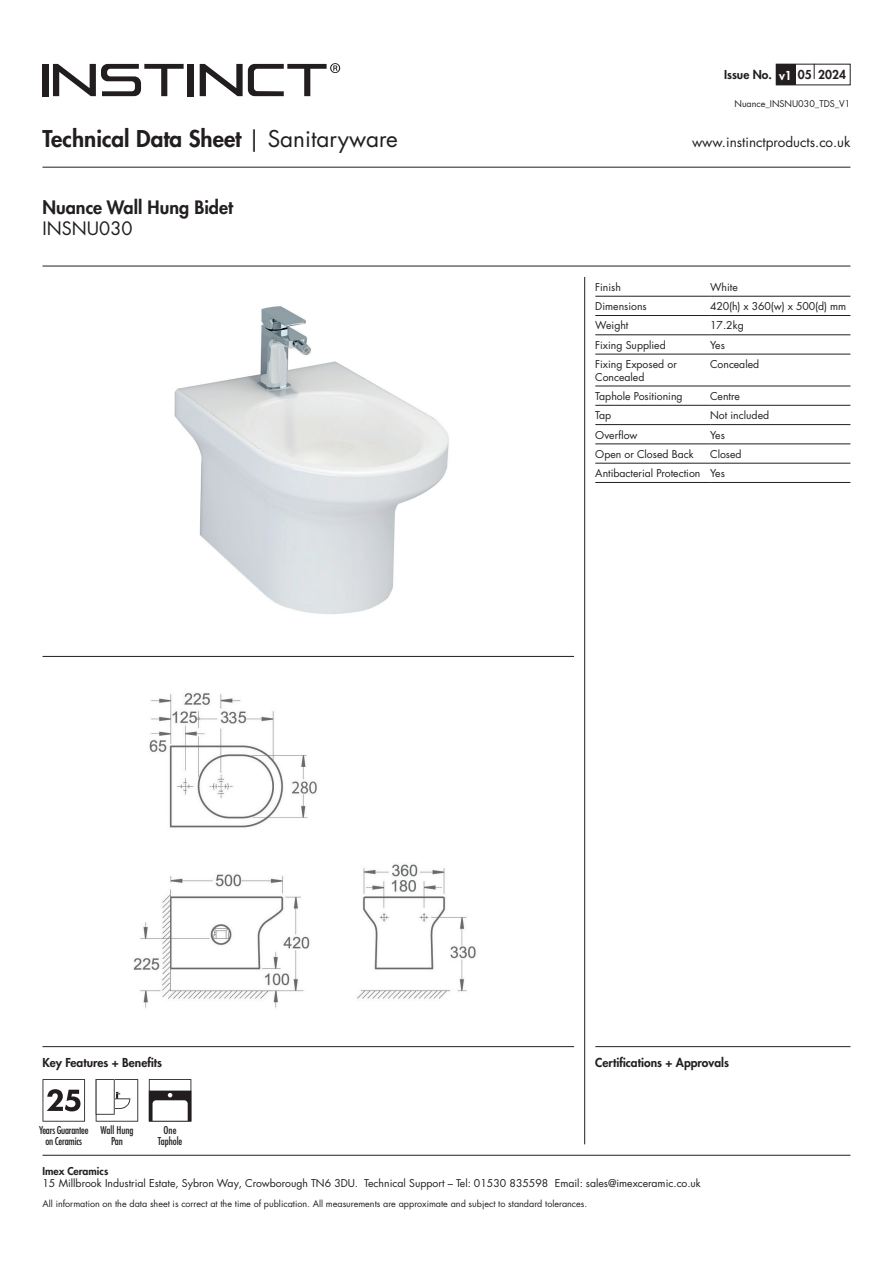
<style>
.page{position:relative;width:893px;height:1263px;background:#fff}
.page>*{position:absolute;margin:0;border:0;box-sizing:border-box;transform-origin:0 0}
.t1{font:800 22.5px "Futura LT Pro";color:#221e1f}
.t2{font:800 18px "Futura LT Pro";color:#231f20}
.t3{font:18px "Futura LT Pro";color:#231f20}
.t4{font:13.5px "Futura LT Pro";color:#221e1f}
.t5{font:800 12px "Futura LT Pro";color:#231f20}
.t6{font:10.5px/12.6px "Futura LT Pro";color:#231f20}
.t7{font:500 condensed 10.5px/10.5px "Futura LT Pro";letter-spacing:-.01em;color:#231f20;text-align:center}
.t8{font:800 10.5px "Futura LT Pro";color:#231f20}
.t9{font:9px "Futura LT Pro";color:#231f20}
.t10{font:9px "Futura LT Pro";color:#221e1f}
.s1{color:#fff}
.s2{font-weight:400}
</style>
<div class="page">
<div style="left:43px;top:64px;width:6px;height:32px;background:#221e1f"></div>
<div style="left:188px;top:64px;width:6px;height:32px;background:#221e1f"></div>
<svg style="left:200px;top:63px;width:140px;height:33px"></svg>
<svg style="left:53px;top:64px;width:131px;height:32px"></svg>
<div style="left:776px;top:64px;width:19px;height:21px;background:#231f20"></div>
<svg style="left:814px;top:64px;width:1px;height:15px"></svg>
<hr style="left:43px;top:1155px;width:807px;height:1px;background:#221e1f">
<hr style="left:43px;top:1046px;width:531px;height:1px;background:#221e1f">
<hr style="left:595px;top:1046px;width:255px;height:1px;background:#221e1f">
<hr style="left:43px;top:167px;width:807px;height:1px;background:#221e1f">
<hr style="left:43px;top:266px;width:807px;height:1px;background:#221e1f">
<hr style="left:584px;top:277px;width:1px;height:867px;background:#221e1f">
<svg style="left:43px;top:1079px;width:42px;height:42px"></svg>
<svg style="left:96px;top:1079px;width:42px;height:42px"></svg>
<svg style="left:149px;top:1079px;width:42px;height:42px"></svg>
<hr style="left:595px;top:296px;width:115px;height:1px;background:#231f20">
<hr style="left:710px;top:296px;width:140px;height:1px;background:#231f20">
<hr style="left:595px;top:315px;width:115px;height:1px;background:#231f20">
<hr style="left:710px;top:315px;width:140px;height:1px;background:#231f20">
<hr style="left:595px;top:335px;width:115px;height:1px;background:#231f20">
<hr style="left:710px;top:335px;width:140px;height:1px;background:#231f20">
<hr style="left:595px;top:354px;width:115px;height:1px;background:#231f20">
<hr style="left:710px;top:354px;width:140px;height:1px;background:#231f20">
<hr style="left:595px;top:386px;width:115px;height:1px;background:#231f20">
<hr style="left:710px;top:386px;width:140px;height:1px;background:#231f20">
<hr style="left:595px;top:405px;width:115px;height:1px;background:#231f20">
<hr style="left:710px;top:405px;width:140px;height:1px;background:#231f20">
<hr style="left:595px;top:424px;width:115px;height:1px;background:#231f20">
<hr style="left:710px;top:424px;width:140px;height:1px;background:#231f20">
<hr style="left:595px;top:444px;width:115px;height:1px;background:#231f20">
<hr style="left:710px;top:444px;width:140px;height:1px;background:#231f20">
<hr style="left:595px;top:463px;width:115px;height:1px;background:#231f20">
<hr style="left:710px;top:463px;width:140px;height:1px;background:#231f20">
<hr style="left:595px;top:482px;width:115px;height:1px;background:#231f20">
<hr style="left:710px;top:482px;width:140px;height:1px;background:#231f20">
<hr style="left:43px;top:656px;width:531px;height:1px;background:#221e1f">
<img style="left:174px;top:306px;width:275px;height:308px">
<img style="left:133px;top:693px;width:343px;height:315px">
<p class="t5" style="left:724px;top:66px;width:123px">Issue No. <span class="s1">v1</span> 05 2024</p>
<p class="t10" style="left:734px;top:98px;width:117px">Nuance_INSNU030_TDS_V1</p>
<h1 class="t1" style="left:43px;top:122px;width:357px">Technical Data Sheet <span class="s2">| Sanitaryware</span></h1>
<p class="t4" style="left:692px;top:132px;width:160px">www.instinctproducts.co.uk</p>
<h2 class="t2" style="left:43px;top:193px;width:192px">Nuance Wall Hung Bidet</h2>
<h2 class="t3" style="left:43px;top:216px;width:91px">INSNU030</h2>
<p class="t6" style="left:595px;top:281px;width:27px">Finish</p>
<p class="t6" style="left:710px;top:281px;width:29px">White</p>
<p class="t6" style="left:595px;top:300px;width:53px">Dimensions</p>
<p class="t6" style="left:710px;top:300px;width:137px">420(h) x 360(w) x 500(d) mm</p>
<p class="t6" style="left:595px;top:319px;width:35px">Weight</p>
<p class="t6" style="left:710px;top:319px;width:35px">17.2kg</p>
<p class="t6" style="left:595px;top:338px;width:72px">Fixing Supplied</p>
<p class="t6" style="left:710px;top:338px;width:16px">Yes</p>
<p class="t6" style="left:595px;top:358px;width:83px">Fixing Exposed or<br>Concealed</p>
<p class="t6" style="left:710px;top:358px;width:51px">Concealed</p>
<p class="t6" style="left:595px;top:390px;width:89px">Taphole Positioning</p>
<p class="t6" style="left:710px;top:390px;width:31px">Centre</p>
<p class="t6" style="left:595px;top:409px;width:18px">Tap</p>
<p class="t6" style="left:710px;top:409px;width:61px">Not included</p>
<p class="t6" style="left:595px;top:428px;width:44px">Overflow</p>
<p class="t6" style="left:710px;top:428px;width:16px">Yes</p>
<p class="t6" style="left:595px;top:447px;width:100px">Open or Closed Back</p>
<p class="t6" style="left:595px;top:444px;width:148px;line-height:19.4px;text-indent:115px">Closed<br>Antibacterial Protection Yes</p>
<p class="t5" style="left:43px;top:1053px;width:121px">Key Features + Benefits</p>
<p class="t5" style="left:595px;top:1053px;width:135px">Certifications + Approvals</p>
<p class="t7" style="left:39px;top:1125px;width:51px">Years Guarantee on Ceramics</p>
<p class="t7" style="left:100px;top:1125px;width:35px">Wall Hung<br>Pan</p>
<p class="t7" style="left:158px;top:1125px;width:26px">One<br>Taphole</p>
<p class="t8" style="left:43px;top:1163px;width:67px">Imex Ceramics</p>
<p class="t6" style="left:43px;top:1177px;width:660px">15 Millbrook Industrial Estate, Sybron Way, Crowborough TN6 3DU. Technical Support – Tel: 01530 835598 Email: sales@imexceramic.co.uk</p>
<p class="t9" style="left:43px;top:1197px;width:546px">All information on the data sheet is correct at the time of publication. All measurements are approximate and subject to standard tolerances.</p>
</div>
